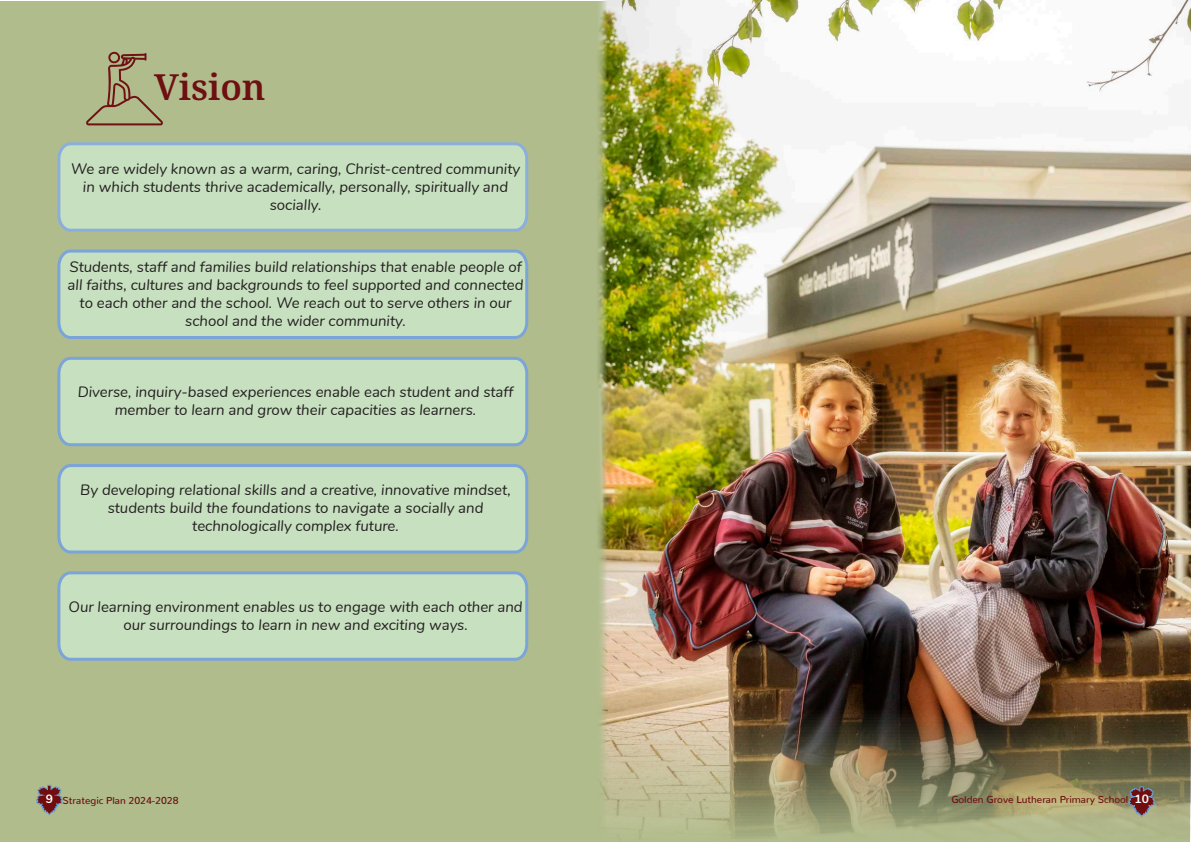
<style>
.page{position:relative;width:1191px;height:842px;background:#fff}
.page>*{position:absolute;margin:0;border:0;box-sizing:border-box;transform-origin:0 0}
.t1{font:36px "Noto Serif";color:#6e0f11}
.t2{font:italic 15px/18px "Nunito";color:#231f20;text-align:center}
.t3{font:500 10px "Nunito";color:#6e0f10}
.s1{font-weight:700;font-size:12px;color:#fff}
</style>
<div class="page">
<div style="left:0;top:1px;width:1190px;height:840px;background:#b0bc8c"></div>
<svg style="left:57px;top:142px;width:472px;height:90px;background:#c2dbc0"></svg>
<svg style="left:57px;top:571px;width:472px;height:90px;background:#c0dac0"></svg>
<svg style="left:57px;top:464px;width:472px;height:90px;background:#c0dac0"></svg>
<svg style="left:57px;top:356px;width:472px;height:91px;background:#c0dabf"></svg>
<svg style="left:57px;top:249px;width:472px;height:90px;background:#c0dac0"></svg>
<img style="left:595px;top:0;width:596px;height:842px">
<svg style="left:86px;top:51px;width:77px;height:74px"></svg>
<svg style="left:1128px;top:786px;width:27px;height:31px"></svg>
<svg style="left:36px;top:785px;width:27px;height:30px"></svg>
<h1 class="t1" style="left:154px;top:62px;width:113px">Vision</h1>
<p class="t2" style="left:71px;top:159px;width:451px">We are widely known as a warm, caring, Christ-centred community in which students thrive academically, personally, spiritually and socially.</p>
<p class="t2" style="left:68px;top:257px;width:457px">Students, staff and families build relationships that enable people of all faiths, cultures and backgrounds to feel supported and connected to each other and the school. We reach out to serve others in our school and the wider community.</p>
<p class="t2" style="left:78px;top:382px;width:437px">Diverse, inquiry-based experiences enable each student and staff member to learn and grow their capacities as learners.</p>
<p class="t2" style="left:80px;top:480px;width:432px">By developing relational skills and a creative, innovative mindset, students build the foundations to navigate a socially and technologically complex future.</p>
<p class="t2" style="left:69px;top:597px;width:455px">Our learning environment enables us to engage with each other and our surroundings to learn in new and exciting ways.</p>
<p class="t3" style="left:46px;top:792px;width:134px"><span class="s1">9</span> Strategic Plan 2024-2028</p>
<p class="t3" style="left:951px;top:791px;width:199px">Golden Grove Lutheran Primary School <span class="s1">10</span></p>
</div>
